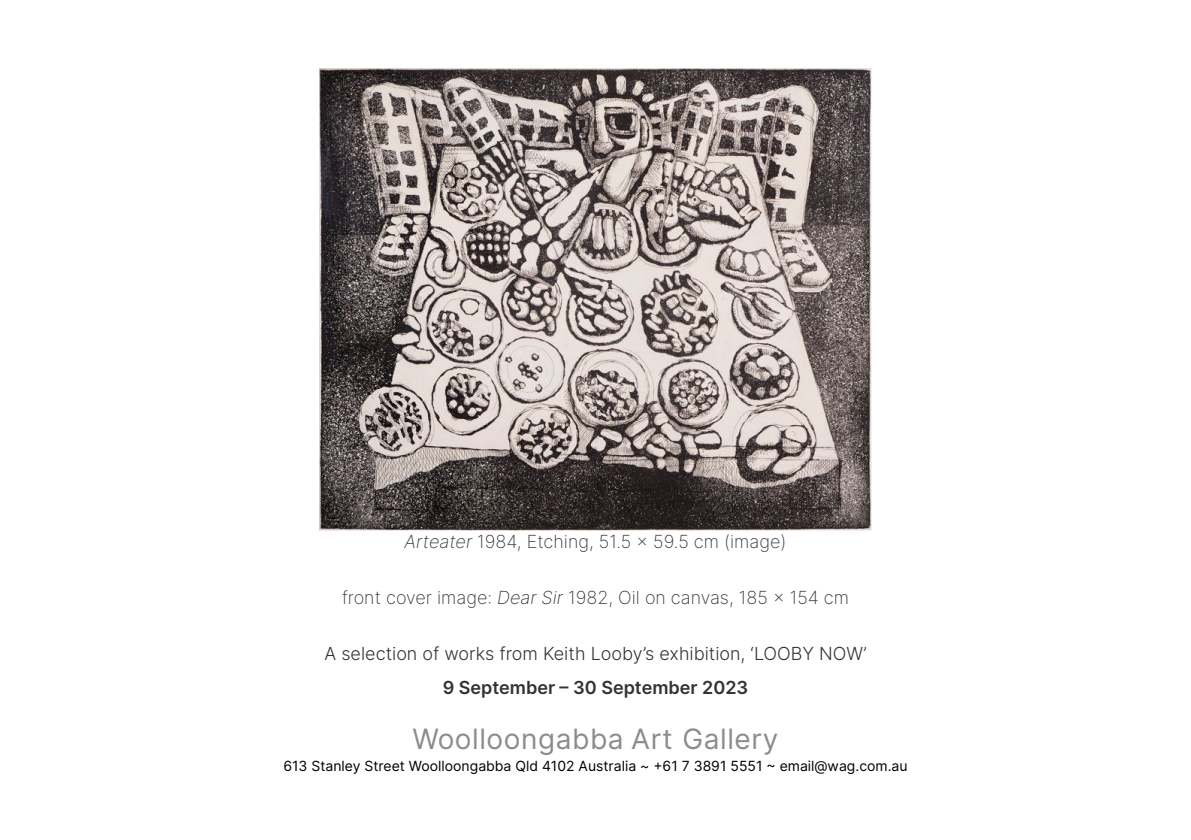
<style>
.page{position:relative;width:1191px;height:840px;background:#fff}
.page>*{position:absolute;margin:0;border:0;box-sizing:border-box;transform-origin:0 0}
.t1{font:28px "Inter";letter-spacing:.02em;color:#8a8c8e}
.t2{font:200 18px "Inter";color:#333}
.t3{font:300 18px "Inter";color:#333}
.t4{font:600 18px "Inter";color:#333}
.t5{font:14px "Inter";color:#000}
.s1{font-style:italic}
</style>
<div class="page">
<img style="left:319px;top:68px;width:552px;height:462px">
<p class="t2" style="left:404px;top:530px;width:383px"><span class="s1">Arteater</span> 1984, Etching, 51.5 × 59.5 cm (image)</p>
<p class="t2" style="left:342px;top:586px;width:509px">front cover image: <span class="s1">Dear Sir</span> 1982, Oil on canvas, 185 × 154 cm</p>
<p class="t3" style="left:324px;top:642px;width:543px">A selection of works from Keith Looby’s exhibition, ‘LOOBY NOW’</p>
<p class="t4" style="left:443px;top:676px;width:307px">9 September – 30 September 2023</p>
<h1 class="t1" style="left:412px;top:721px;width:367px">Woolloongabba Art Gallery</h1>
<p class="t5" style="left:283px;top:756px;width:625px">613 Stanley Street Woolloongabba Qld 4102 Australia ~ +61 7 3891 5551 ~ email@wag.com.au</p>
</div>
